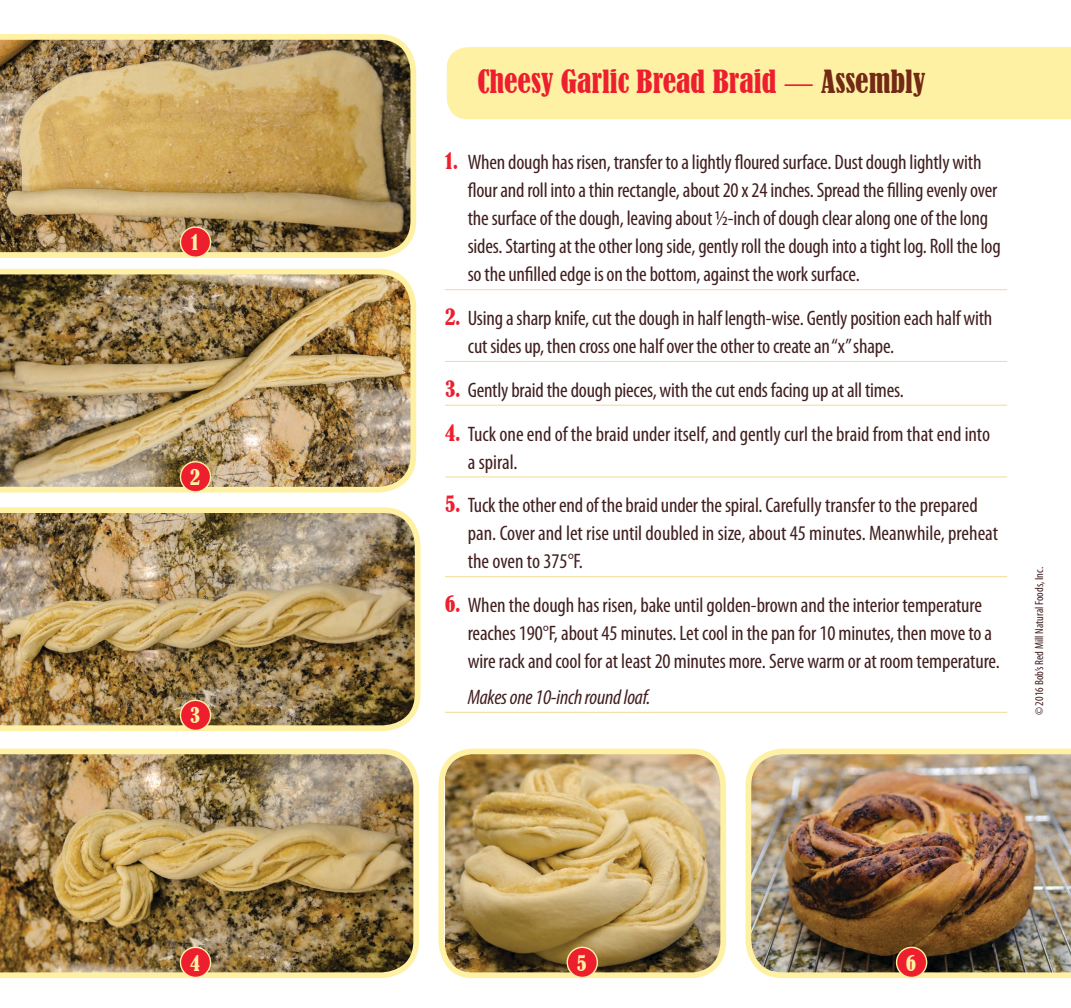
<style>
.page{position:relative;width:1071px;height:1008px;background:#fff}
.page>*{position:absolute;margin:0;border:0;box-sizing:border-box;transform-origin:0 0}
.descriptor{font:condensed 29.93px "Bernard";color:#ed1f2f}
.ingredients{font:condensed 21px/28px "Myriad Pro";letter-spacing:-.01em;color:#411f1f}
.ingredients-2{font:italic condensed 21px "Myriad Pro";letter-spacing:-.01em;color:#411f1f}
.ingredients-3{font:condensed 20.12px "Bernard";color:#fff1a4}
.ingredients-4{font:condensed 11.9px "Myriad Pro";color:#411f1f}
.s1{font-family:"Myriad Pro"}
.s2{color:#732a15}
.s3{font-family:"Bernard";color:#ed1f2f}
</style>
<div class="page">
<div style="left:447px;top:47px;width:624px;height:72px;background:#fff1a4"></div>
<img style="left:0;top:749px;width:419px;height:229px">
<img style="left:438px;top:748px;width:289px;height:231px">
<img style="left:745px;top:749px;width:326px;height:229px">
<img style="left:0;top:269px;width:416px;height:224px">
<img style="left:0;top:507px;width:421px;height:224px">
<img style="left:0;top:34px;width:416px;height:224px">
<hr style="left:445px;top:289px;width:562px;height:1px;background:#f3da94">
<hr style="left:445px;top:361px;width:562px;height:1px;background:#f3da94">
<hr style="left:445px;top:405px;width:562px;height:1px;background:#f3da94">
<hr style="left:445px;top:477px;width:562px;height:1px;background:#f3da94">
<hr style="left:445px;top:576px;width:562px;height:1px;background:#f3da94">
<hr style="left:445px;top:712px;width:562px;height:1px;background:#f3da94">
<div style="left:180px;top:227px;width:31px;height:30px;background:#ed1f2f;border-radius:50%"></div>
<div style="left:180px;top:226px;width:31px;height:32px;border:1px solid #fff1a4;border-radius:50%"></div>
<div style="left:180px;top:462px;width:31px;height:30px;background:#ed1f2f;border-radius:50%"></div>
<div style="left:180px;top:461px;width:31px;height:32px;border:1px solid #fff1a4;border-radius:50%"></div>
<div style="left:180px;top:700px;width:31px;height:30px;background:#ed1f2f;border-radius:50%"></div>
<div style="left:180px;top:700px;width:31px;height:31px;border:1px solid #fff1a4;border-radius:50%"></div>
<div style="left:180px;top:947px;width:31px;height:30px;background:#ed1f2f;border-radius:50%"></div>
<div style="left:180px;top:947px;width:31px;height:31px;border:1px solid #fff1a4;border-radius:50%"></div>
<div style="left:567px;top:947px;width:30px;height:30px;background:#ed1f2f;border-radius:50%"></div>
<div style="left:567px;top:947px;width:31px;height:31px;border:1px solid #fff1a4;border-radius:50%"></div>
<div style="left:897px;top:947px;width:30px;height:30px;background:#ed1f2f;border-radius:50%"></div>
<div style="left:896px;top:947px;width:31px;height:31px;border:1px solid #fff1a4;border-radius:50%"></div>
<p class="ingredients-3" style="left:191px;top:231px;width:9px">1</p>
<p class="ingredients-3" style="left:190px;top:466px;width:11px">2</p>
<p class="ingredients-3" style="left:190px;top:704px;width:11px">3</p>
<p class="descriptor" style="left:477px;top:64px;width:450px">Cheesy Garlic Bread Braid <span class="s1">—</span> <span class="s2">Assembly</span></p>
<p class="ingredients" style="left:468px;top:149px;width:535px;text-indent:-23px"><span class="s3">1.</span> When dough has risen, transfer to a lightly floured surface. Dust dough lightly with flour and roll into a thin rectangle, about 20 x 24 inches. Spread the filling evenly over the surface of the dough, leaving about ½-inch of dough clear along one of the long sides. Starting at the other long side, gently roll the dough into a tight log. Roll the log so the unfilled edge is on the bottom, against the work surface.</p>
<p class="ingredients" style="left:468px;top:305px;width:526px;text-indent:-23px"><span class="s3">2.</span> Using a sharp knife, cut the dough in half length-wise. Gently position each half with cut sides up, then cross one half over the other to create an “x” shape.</p>
<p class="ingredients" style="left:445px;top:376px;width:460px"><span class="s3">3.</span> Gently braid the dough pieces, with the cut ends facing up at all times.</p>
<p class="ingredients" style="left:468px;top:420px;width:524px;text-indent:-23px"><span class="s3">4.</span> Tuck one end of the braid under itself, and gently curl the braid from that end into a spiral.</p>
<p class="ingredients" style="left:468px;top:492px;width:532px;text-indent:-23px"><span class="s3">5.</span> Tuck the other end of the braid under the spiral. Carefully transfer to the prepared pan. Cover and let rise until doubled in size, about 45 minutes. Meanwhile, preheat the oven to 375°F.</p>
<p class="ingredients" style="left:468px;top:592px;width:534px;text-indent:-23px"><span class="s3">6.</span> When the dough has risen, bake until golden-brown and the interior temperature reaches 190°F, about 45 minutes. Let cool in the pan for 10 minutes, then move to a wire rack and cool for at least 20 minutes more. Serve warm or at room temperature.</p>
<p class="ingredients-2" style="left:468px;top:684px;width:184px">Makes one 10-inch round loaf.</p>
<p class="ingredients-4" style="left:1033px;top:715px;width:150px;rotate:-90deg">© 2016 Bob’s Red Mill Natural Foods, Inc.</p>
<p class="ingredients-3" style="left:190px;top:951px;width:11px">4</p>
<p class="ingredients-3" style="left:577px;top:951px;width:11px">5</p>
<p class="ingredients-3" style="left:906px;top:951px;width:11px">6</p>
</div>
